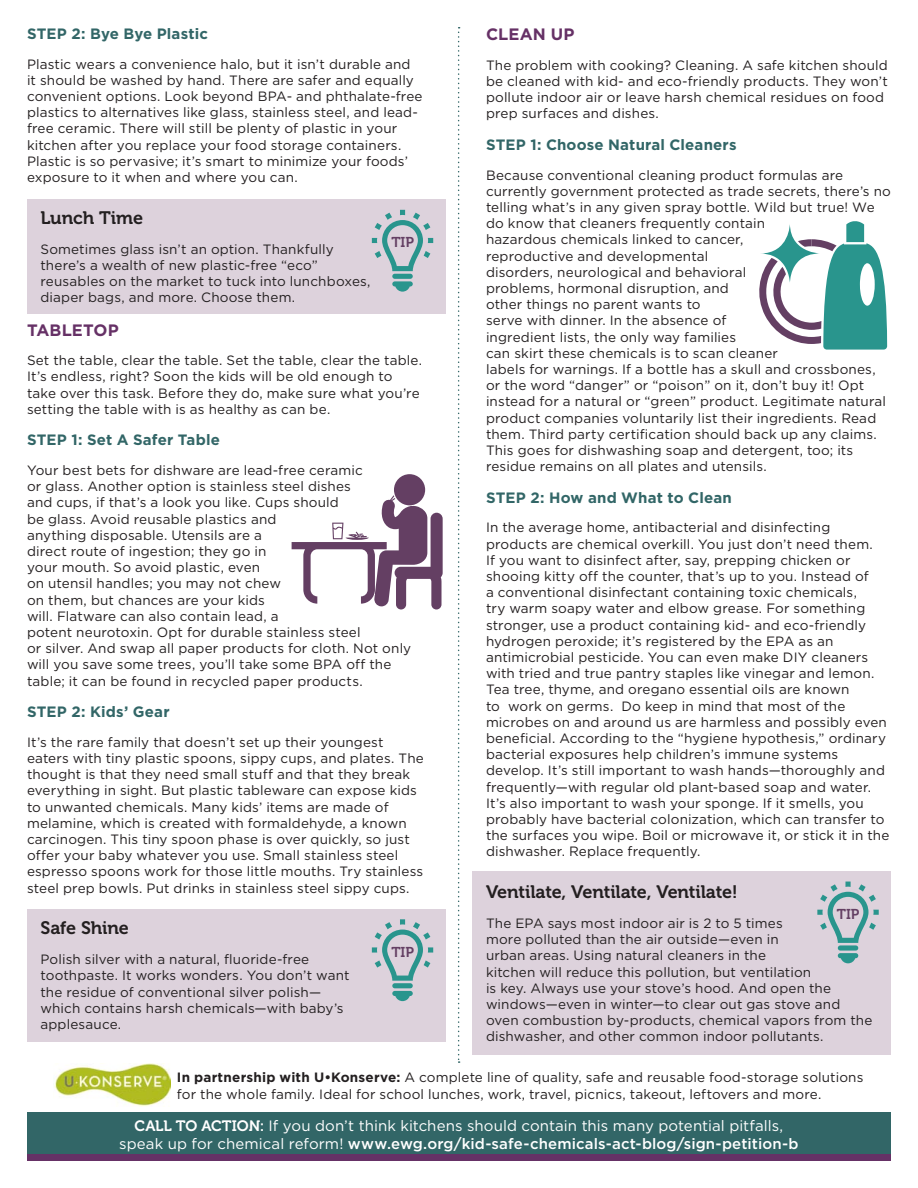
<style>
.page{position:relative;width:918px;height:1188px;background:#fff}
.page>*{position:absolute;margin:0;border:0;box-sizing:border-box;transform-origin:0 0}
.t1{font:18px "Museo 700";letter-spacing:-.01em;color:#231f20}
.t2{font:700 16.5px "Gotham";letter-spacing:.005em;color:#663166}
.t3{font:15px/18px "Gotham";letter-spacing:.005em;color:#fff;text-align:center}
.t4{font:700 15px "Gotham";letter-spacing:.01em;color:#326667}
.t5{font:14.25px "Museo 700";color:#643f63}
.t6{font:13.5px/16.2px "Gotham";letter-spacing:.01em;color:#231f20}
.s1{font-weight:700}
.s2{font-family:"Museo 700"}
.s3{font-weight:500}
</style>
<div class="page">
<div style="left:27px;top:1112px;width:864px;height:49px;background:#326667"></div>
<div style="left:472px;top:872px;width:419px;height:183px;background:#ddd2dc"></div>
<div style="left:27px;top:909px;width:419px;height:133px;background:#ddd2dc"></div>
<svg style="left:372px;top:919px;width:61px;height:82px"></svg>
<div style="left:27px;top:200px;width:419px;height:114px;background:#ddd2dc"></div>
<svg style="left:372px;top:210px;width:61px;height:82px"></svg>
<div style="left:27px;top:1154px;width:864px;height:7px;background:#663166"></div>
<svg style="left:817px;top:882px;width:62px;height:81px"></svg>
<svg style="left:458px;top:27px;width:2px;height:1036px"></svg>
<svg style="left:292px;top:474px;width:151px;height:136px"></svg>
<svg style="left:759px;top:221px;width:128px;height:129px"></svg>
<img style="left:54px;top:1063px;width:116px;height:43px">
<p class="t4" style="left:27px;top:25px;width:183px">STEP 2: Bye Bye Plastic</p>
<p class="t6" style="left:27px;top:56px;width:397px">Plastic wears a convenience halo, but it isn’t durable and it should be washed by hand. There are safer and equally convenient options. Look beyond BPA- and phthalate-free plastics to alternatives like glass, stainless steel, and lead&shy;free ceramic. There will still be plenty of plastic in your kitchen after you replace your food storage containers.<br>Plastic is so pervasive; it’s smart to minimize your foods’ exposure to it when and where you can.</p>
<h1 class="t1" style="left:40px;top:208px;width:104px">Lunch Time</h1>
<p class="t6" style="left:40px;top:241px;width:332px">Sometimes glass isn’t an option. Thankfully there’s a wealth of new plastic-free “eco” reusables on the market to tuck into lunchboxes, diaper bags, and more. Choose them.</p>
<p class="t2" style="left:27px;top:320px;width:93px">TABLETOP</p>
<p class="t6" style="left:27px;top:352px;width:397px">Set the table, clear the table. Set the table, clear the table.<br>It’s endless, right? Soon the kids will be old enough to take over this task. Before they do, make sure what you’re setting the table with is as healthy as can be.</p>
<p class="t4" style="left:27px;top:431px;width:194px">STEP 1: Set A Safer Table</p>
<p class="t6" style="left:27px;top:462px;width:386px">Your best bets for dishware are lead-free ceramic<br>or glass. Another option is stainless steel dishes<br>and cups, if that’s a look you like. Cups should<br>be glass. Avoid reusable plastics and<br>anything disposable. Utensils are a<br>direct route of ingestion; they go in<br>your mouth. So avoid plastic, even<br>on utensil handles; you may not chew<br>on them, but chances are your kids<br>will. Flatware can also contain lead, a<br>potent neurotoxin. Opt for durable stainless steel<br>or silver. And swap all paper products for cloth. Not only will you save some trees, you’ll take some BPA off the table; it can be found in recycled paper products.</p>
<p class="t4" style="left:27px;top:703px;width:144px">STEP 2: Kids’ Gear</p>
<p class="t6" style="left:27px;top:734px;width:398px">It’s the rare family that doesn’t set up their youngest eaters with tiny plastic spoons, sippy cups, and plates. The thought is that they need small stuff and that they break everything in sight. But plastic tableware can expose kids to unwanted chemicals. Many kids’ items are made of melamine, which is created with formaldehyde, a known carcinogen. This tiny spoon phase is over quickly, so just offer your baby whatever you use. Small stainless steel espresso spoons work for those little mouths. Try stainless steel prep bowls. Put drinks in stainless steel sippy cups.</p>
<h1 class="t1" style="left:40px;top:918px;width:90px">Safe Shine</h1>
<p class="t6" style="left:40px;top:951px;width:311px">Polish silver with a natural, fluoride-free toothpaste. It works wonders. You don’t want the residue of conventional silver polish— which contains harsh chemicals—with baby’s applesauce.</p>
<p class="t5" style="left:391px;top:234px;width:24px">TIP</p>
<p class="t5" style="left:391px;top:944px;width:24px">TIP</p>
<p class="t2" style="left:486px;top:24px;width:90px">CLEAN UP</p>
<p class="t6" style="left:486px;top:57px;width:403px">The problem with cooking? Cleaning. A safe kitchen should be cleaned with kid- and eco-friendly products. They won’t pollute indoor air or leave harsh chemical residues on food prep surfaces and dishes.</p>
<p class="t4" style="left:486px;top:136px;width:252px">STEP 1: Choose Natural Cleaners</p>
<p class="t6" style="left:486px;top:167px;width:406px">Because conventional cleaning product formulas are currently government protected as trade secrets, there’s no telling what’s in any given spray bottle. Wild but true! We do know that cleaners frequently contain<br>hazardous chemicals linked to cancer,<br>reproductive and developmental<br>disorders, neurological and behavioral<br>problems, hormonal disruption, and<br>other things no parent wants to<br>serve with dinner. In the absence of<br>ingredient lists, the only way families<br>can skirt these chemicals is to scan cleaner<br>labels for warnings. If a bottle has a skull and crossbones, or the word “danger” or “poison” on it, don’t buy it! Opt instead for a natural or “green” product. Legitimate natural product companies voluntarily list their ingredients. Read them. Third party certification should back up any claims.<br>This goes for dishwashing soap and detergent, too; its residue remains on all plates and utensils.</p>
<p class="t4" style="left:486px;top:488px;width:247px">STEP 2: How and What to Clean</p>
<p class="t6" style="left:486px;top:520px;width:405px">In the average home, antibacterial and disinfecting products are chemical overkill. You just don’t need them.<br>If you want to disinfect after, say, prepping chicken or shooing kitty off the counter, that’s up to you. Instead of<br>a conventional disinfectant containing toxic chemicals,<br>try warm soapy water and elbow grease. For something stronger, use a product containing kid- and eco-friendly hydrogen peroxide; it’s registered by the EPA as an antimicrobial pesticide. You can even make DIY cleaners with tried and true pantry staples like vinegar and lemon.<br>Tea tree, thyme, and oregano essential oils are known<br>to work on germs. Do keep in mind that most of the microbes on and around us are harmless and possibly even beneficial. According to the “hygiene hypothesis,” ordinary bacterial exposures help children’s immune systems develop. It’s still important to wash hands—thoroughly and frequently—with regular old plant-based soap and water.<br>It’s also important to wash your sponge. If it smells, you probably have bacterial colonization, which can transfer to the surfaces you wipe. Boil or microwave it, or stick it in the dishwasher. Replace frequently.</p>
<h1 class="t1" style="left:486px;top:882px;width:253px">Ventilate, Ventilate, Ventilate!</h1>
<p class="t6" style="left:486px;top:915px;width:388px">The EPA says most indoor air is 2 to 5 times<br>more polluted than the air outside—even in<br>urban areas. Using natural cleaners in the<br>kitchen will reduce this pollution, but ventilation<br>is key. Always use your stove’s hood. And open the windows—even in winter—to clear out gas stove and oven combustion by-products, chemical vapors from the dishwasher, and other common indoor pollutants.</p>
<p class="t5" style="left:837px;top:906px;width:24px">TIP</p>
<p class="t6" style="left:177px;top:1069px;width:688px"><span class="s1">In partnership with U•Konserve:</span> A complete line of quality, safe and reusable food-storage solutions for the whole family. Ideal for school lunches, work, travel, picnics, takeout, leftovers and more.</p>
<p class="t3" style="left:119px;top:1116px;width:681px"><span class="s2">CALL TO ACTION:</span> If you don’t think kitchens should contain this many potential pitfalls, speak up for chemical reform! <span class="s3">www.ewg.org/kid-safe-chemicals-act-blog/sign-petition-b</span></p>
</div>
